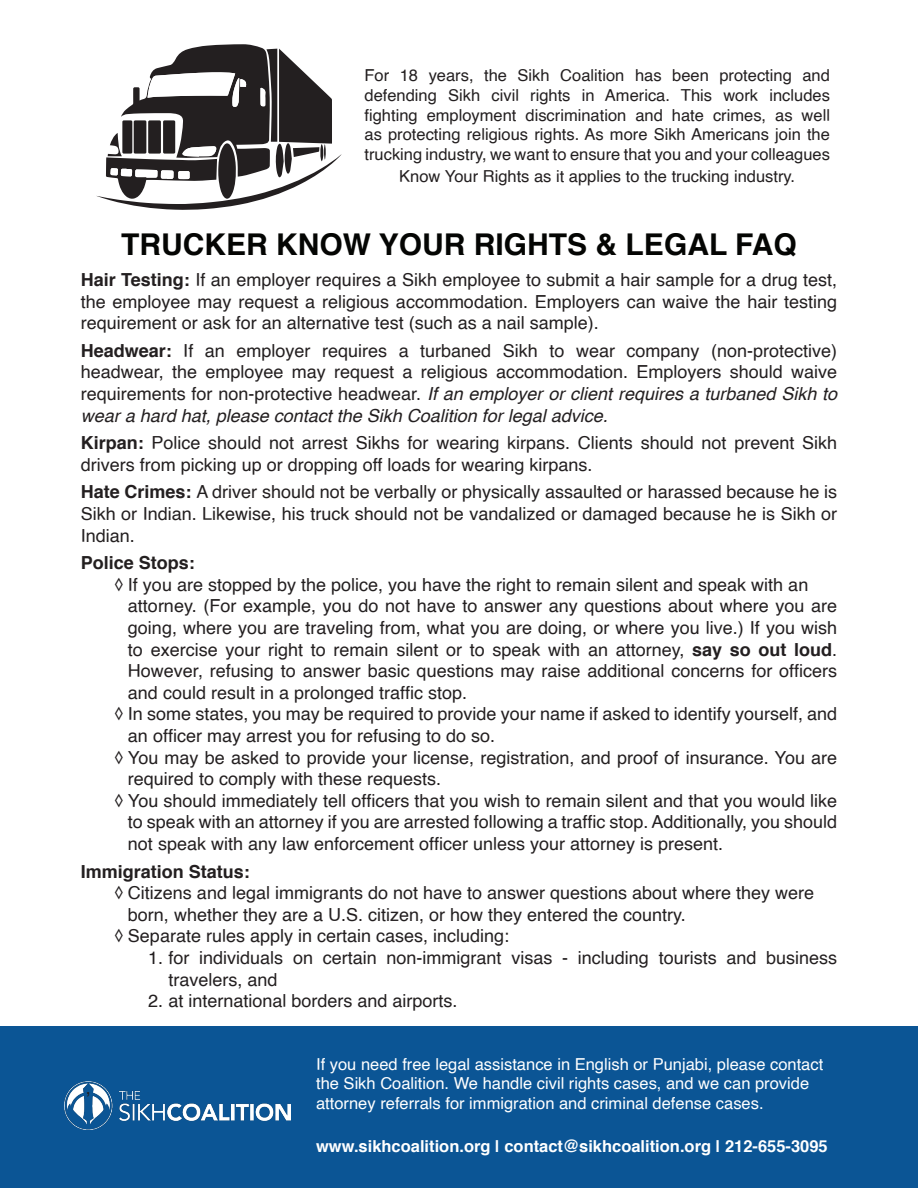
<style>
.page{position:relative;width:918px;height:1188px;background:#fff}
.page>*{position:absolute;margin:0;border:0;box-sizing:border-box;transform-origin:0 0}
.t1{font:700 30px "Helvetica";color:#040503}
.t2{font:18px/21.6px "Helvetica";color:#231f20}
.t3{font:700 18px "Helvetica";color:#231f20}
.t4{font:16.5px/19.8px "Helvetica";color:#231f20;text-align:justify}
.t5{font:16.5px/19.8px "Helvetica";color:#fff}
.t6{font:700 16.5px "Helvetica";color:#fff}
.s1{font-weight:700}
.s2{font-style:italic}
</style>
<div class="page">
<div style="left:0;top:1026px;width:918px;height:162px;background:#0b5595"></div>
<img style="left:64px;top:1081px;width:226px;height:48px">
<svg style="left:96px;top:44px;width:246px;height:166px"></svg>
<p class="t4" style="left:364px;top:66px;width:467px">For 18 years, the Sikh Coalition has been protecting and defending Sikh civil rights in America. This work includes fighting employment discrimination and hate crimes, as well as protecting religious rights. As more Sikh Americans join the trucking industry, we want to ensure that you and your colleagues</p>
<p class="t4" style="left:399px;top:167px;width:397px">Know Your Rights as it applies to the trucking industry.</p>
<p class="t1" style="left:121px;top:220px;width:677px">TRUCKER KNOW YOUR RIGHTS &amp; LEGAL FAQ</p>
<p class="t2" style="left:81px;top:269px;width:758px;text-align:justify"><span class="s1">Hair Testing:</span> If an employer requires a Sikh employee to submit a hair sample for a drug test, the employee may request a religious accommodation. Employers can waive the hair testing requirement or ask for an alternative test (such as a nail sample).</p>
<p class="t2" style="left:81px;top:340px;width:758px;text-align:justify"><span class="s1">Headwear:</span> If an employer requires a turbaned Sikh to wear company (non-protective) headwear, the employee may request a religious accommodation. Employers should waive requirements for non-protective headwear. <span class="s2">If an employer or client requires a turbaned Sikh to wear a hard hat, please contact the Sikh Coalition for legal advice.</span></p>
<p class="t2" style="left:81px;top:433px;width:758px"><span class="s1">Kirpan:</span> Police should not arrest Sikhs for wearing kirpans. Clients should not prevent Sikh drivers from picking up or dropping off loads for wearing kirpans.</p>
<p class="t2" style="left:81px;top:482px;width:758px;text-align:justify"><span class="s1">Hate Crimes:</span> A driver should not be verbally or physically assaulted or harassed because he is Sikh or Indian. Likewise, his truck should not be vandalized or damaged because he is Sikh or Indian.</p>
<p class="t3" style="left:81px;top:548px;width:116px">Police Stops:</p>
<p class="t2" style="left:128px;top:574px;width:711px;text-indent:-14px">◊ If you are stopped by the police, you have the right to remain silent and speak with an attorney. (For example, you do not have to answer any questions about where you are going, where you are traveling from, what you are doing, or where you live.) If you wish to exercise your right to remain silent or to speak with an attorney, <span class="s1">say so out loud</span>.<br>However, refusing to answer basic questions may raise additional concerns for officers and could result in a prolonged traffic stop.</p>
<p class="t2" style="left:128px;top:704px;width:711px;text-indent:-14px">◊ In some states, you may be required to provide your name if asked to identify yourself, and an officer may arrest you for refusing to do so.</p>
<p class="t2" style="left:128px;top:747px;width:711px;text-indent:-14px">◊ You may be asked to provide your license, registration, and proof of insurance. You are required to comply with these requests.</p>
<p class="t2" style="left:128px;top:790px;width:711px;text-align:justify;text-indent:-14px">◊ You should immediately tell officers that you wish to remain silent and that you would like to speak with an attorney if you are arrested following a traffic stop. Additionally, you should not speak with any law enforcement officer unless your attorney is present.</p>
<p class="t3" style="left:81px;top:857px;width:171px">Immigration Status:</p>
<p class="t2" style="left:128px;top:883px;width:688px;text-indent:-14px">◊ Citizens and legal immigrants do not have to answer questions about where they were born, whether they are a U.S. citizen, or how they entered the country.</p>
<p class="t2" style="left:114px;top:926px;width:396px">◊ Separate rules apply in certain cases, including:</p>
<p class="t2" style="left:168px;top:947px;width:670px;text-indent:-20px">1. for individuals on certain non-immigrant visas - including tourists and business travelers, and</p>
<p class="t2" style="left:148px;top:991px;width:311px">2. at international borders and airports.</p>
<p class="t2" style="left:86px;top:1077px;width:7px">,</p>
<p class="t5" style="left:316px;top:1054px;width:509px">If you need free legal assistance in English or Punjabi, please contact the Sikh Coalition. We handle civil rights cases, and we can provide attorney referrals for immigration and criminal defense cases.</p>
<p class="t6" style="left:316px;top:1133px;width:513px">www.sikhcoalition.org | contact@sikhcoalition.org | 212-655-3095</p>
</div>
